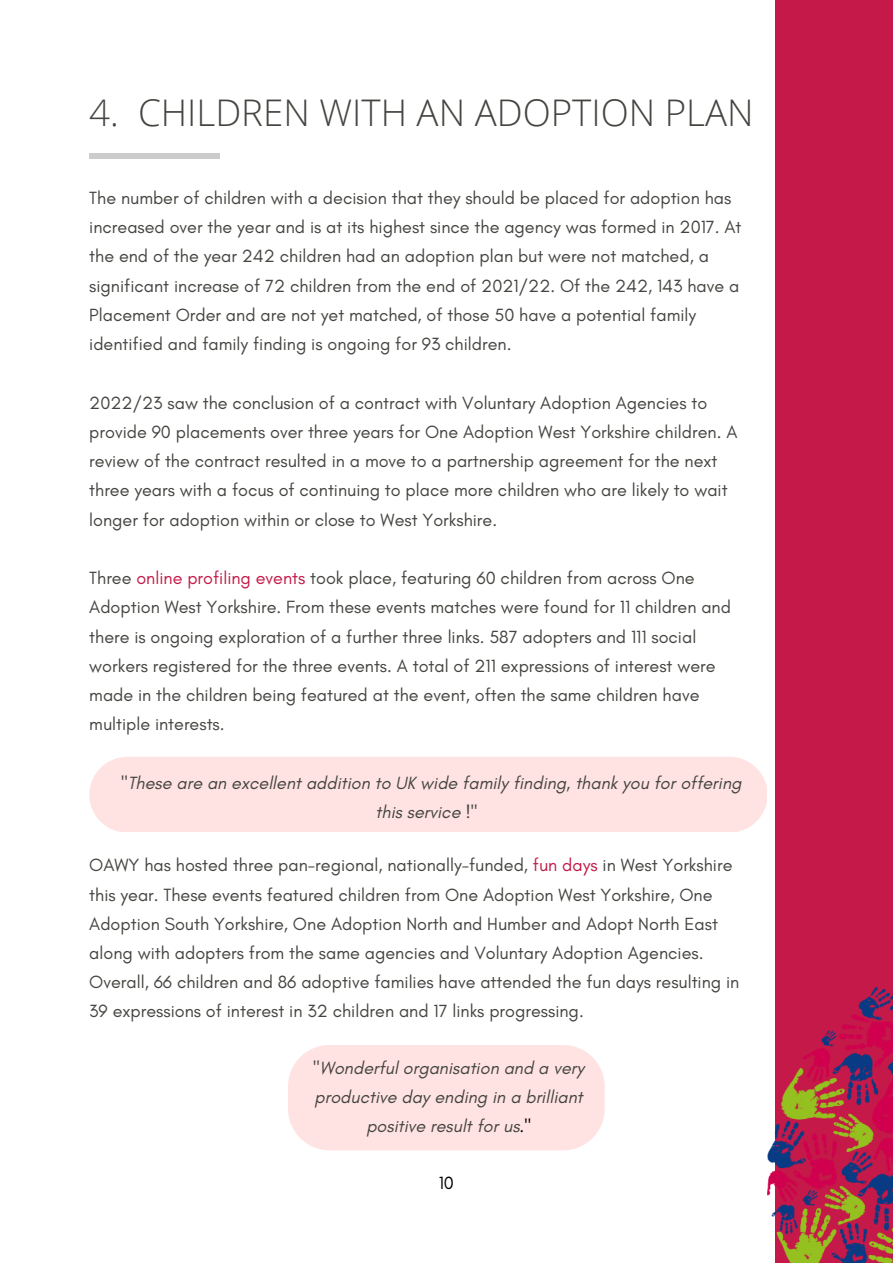
<style>
.page{position:relative;width:893px;height:1264px;background:#fff}
.page>*{position:absolute;margin:0;border:0;box-sizing:border-box;transform-origin:0 0}
.t1{font:300 36.75px "Open Sans";color:#444440}
.t2{font:18px/29.2px "Glacial Indifference";color:#444440}
.t3{font:italic 18px/29.2px "Glacial Indifference";color:#444440;text-align:center}
.t4{font:18px "Glacial Indifference";color:#000}
.s1{color:#c41949}
.s2{color:#000}
</style>
<div class="page">
<div style="left:775px;top:0;width:117px;height:1262px;background:#c41949"></div>
<div style="left:89px;top:756px;width:678px;height:76px;background:#ffe3e3;border-radius:38px"></div>
<img style="left:767px;top:987px;width:125px;height:275px">
<div style="left:89px;top:153px;width:130px;height:5px;background:#ccc"></div>
<div style="left:288px;top:1045px;width:316px;height:105px;background:#ffe3e3"></div>
<p class="t1" style="left:89px;top:86px;width:666px">4. CHILDREN WITH AN ADOPTION PLAN</p>
<p class="t2" style="left:89px;top:183px;width:653px">The number of children with a decision that they should be placed for adoption has increased over the year and is at its highest since the agency was formed in 2017. At the end of the year 242 children had an adoption plan but were not matched, a significant increase of 72 children from the end of 2021/22. Of the 242, 143 have a Placement Order and are not yet matched, of those 50 have a potential family identified and family finding is ongoing for 93 children.</p>
<p class="t2" style="left:89px;top:387px;width:649px">2022/23 saw the conclusion of a contract with Voluntary Adoption Agencies to provide 90 placements over three years for One Adoption West Yorkshire children. A review of the contract resulted in a move to a partnership agreement for the next three years with a focus of continuing to place more children who are likely to wait longer for adoption within or close to West Yorkshire.</p>
<p class="t2" style="left:89px;top:563px;width:643px">Three <span class="s1">online profiling events</span> took place, featuring 60 children from across One Adoption West Yorkshire. From these events matches were found for 11 children and there is ongoing exploration of a further three links. 587 adopters and 111 social workers registered for the three events. A total of 211 expressions of interest were made in the children being featured at the event, often the same children have multiple interests.</p>
<p class="t3" style="left:121px;top:767px;width:622px">"These are an excellent addition to UK wide family finding, thank you for offering</p>
<p class="t3" style="left:375px;top:797px;width:103px">this service !"</p>
<p class="t2" style="left:89px;top:850px;width:651px">OAWY has hosted three pan-regional, nationally-funded, <span class="s1">fun days</span> in West Yorkshire this year. These events featured children from One Adoption West Yorkshire, One Adoption South Yorkshire, One Adoption North and Humber and Adopt North East along with adopters from the same agencies and Voluntary Adoption Agencies.<br>Overall, 66 children and 86 adoptive families have attended the fun days resulting in 39 expressions of interest in 32 children and 17 links progressing.</p>
<p class="t3" style="left:313px;top:1052px;width:272px">"Wonderful organisation and a very productive day ending in a brilliant positive result for us<span class="s2">."</span></p>
<p class="t4" style="left:438px;top:1172px;width:17px">10</p>
</div>
